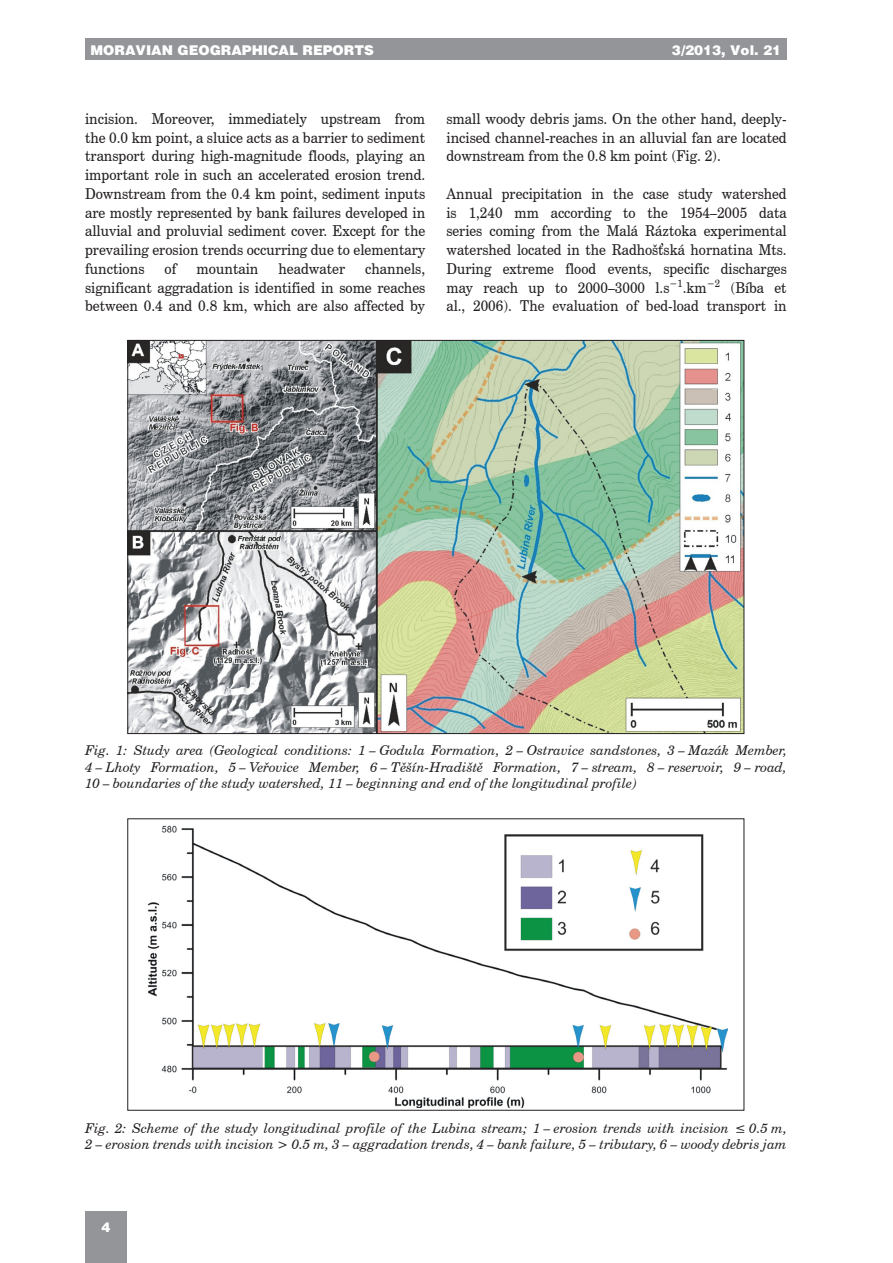
<style>
.page{position:relative;width:893px;height:1263px;background:#fff}
.page>*{position:absolute;margin:0;border:0;box-sizing:border-box;transform-origin:0 0}
.MGR-basictext{font:15px/18.8px "Century Schoolbook CE";color:#231f20;text-align:justify;scale:.93 1}
.MGR-basictext-2{font:15px/18.8px "Century Schoolbook CE";color:#231f20;text-align:justify;scale:.92 1}
.MGR-popisobrazku{font:italic 13.5px/16.2px "Century Schoolbook CE";color:#231f20;text-align:justify}
.t1{font:900 13.5px "Switzerland";color:#fff}
</style>
<div class="page">
<div style="left:85px;top:38px;width:702px;height:22px;background:#939598"></div>
<div style="left:85px;top:1212px;width:42px;height:51px;background:#939598"></div>
<img style="left:147px;top:825px;width:581px;height:282px">
<img style="left:130px;top:342px;width:612px;height:390px">
<p class="t1" style="left:91px;top:42px;width:285px">MORAVIAN GEOGRAPHICAL REPORTS</p>
<p class="t1" style="left:672px;top:42px;width:111px">3/2013, Vol. 21</p>
<p class="MGR-basictext" style="left:85px;top:109px;width:367px">incision. Moreover, immediately upstream from the 0.0 km point, a sluice acts as a barrier to sediment transport during high-magnitude floods, playing an important role in such an accelerated erosion trend.<br>Downstream from the 0.4 km point, sediment inputs are mostly represented by bank failures developed in alluvial and proluvial sediment cover. Except for the prevailing erosion trends occurring due to elementary functions</p>
<p class="MGR-basictext" style="left:85px;top:259px;width:367px;text-indent:280px">channels, significant aggradation is identified in some reaches between 0.4 and 0.8 km, which are also affected by</p>
<p class="MGR-basictext" style="left:165px;top:259px;width:14px">of</p>
<p class="MGR-basictext" style="left:197px;top:259px;width:68px">mountain</p>
<p class="MGR-basictext" style="left:279px;top:259px;width:73px">headwater</p>
<p class="MGR-basictext" style="left:446px;top:109px;width:367px">small woody debris jams. On the other hand, deeply&shy;incised channel-reaches in an alluvial fan are located downstream from the 0.8 km point (Fig. 2).</p>
<p class="MGR-basictext-2" style="left:446px;top:184px;width:371px">Annual precipitation in the case study watershed is 1,240 mm according to the 1954–2005 data series coming from the Malá Ráztoka experimental watershed located in the Radhošťská hornatina Mts.<br>During extreme flood events, specific discharges may reach up to 2000–3000 l.s<sup>−1</sup>.km<sup>−2</sup> (Bíba et al., 2006). The evaluation of bed-load transport in</p>
<p class="MGR-popisobrazku" style="left:85px;top:742px;width:703px">Fig. 1: Study area (Geological conditions: 1 – Godula Formation, 2 – Ostravice sandstones, 3 – Mazák Member, 4 – Lhoty Formation, 5 – Veřovice Member, 6 – Těšín-Hradiště Formation, 7 – stream, 8 – reservoir, 9 – road, 10 – boundaries of the study watershed, 11 – beginning and end of the longitudinal profile)</p>
<p class="MGR-popisobrazku" style="left:85px;top:1120px;width:703px">Fig. 2: Scheme of the study longitudinal profile of the Lubina stream; 1 – erosion trends with incision ≤ 0.5 m,<br>2 – erosion trends with incision &gt; 0.5 m, 3 – aggradation trends, 4 – bank failure, 5 – tributary, 6 – woody debris jam</p>
<p class="t1" style="left:101px;top:1219px;width:11px">4</p>
</div>
